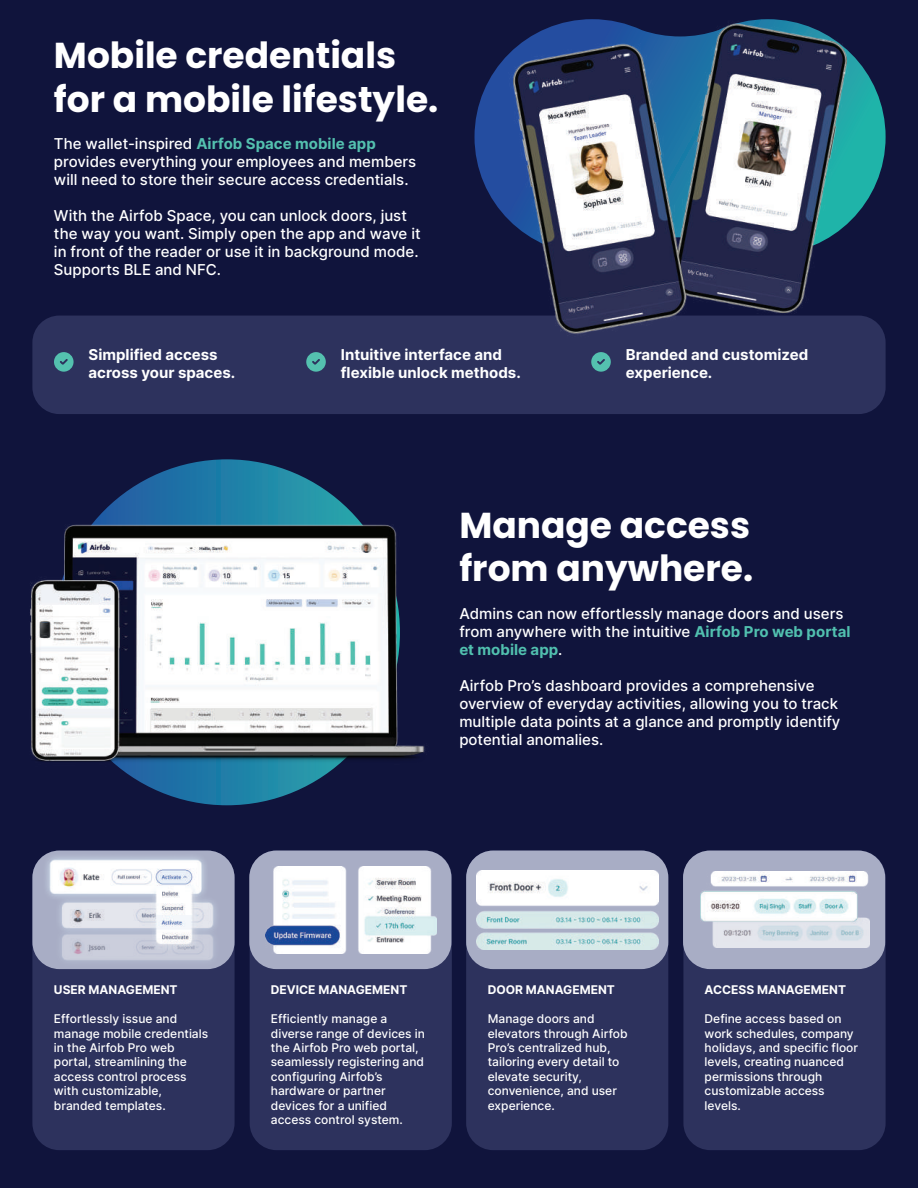
<style>
.page{position:relative;width:918px;height:1188px;background:#10143c}
.page>*{position:absolute;margin:0;border:0;box-sizing:border-box;transform-origin:0 0}
.t1{font:700 36px/43.2px "Poppins";color:#fff}
.t2{font:500 15px/18px "Inter";color:#fff}
.t3{font:700 15px/18px "Inter";color:#fff}
.t4{font:500 12px/14.4px "Inter";color:#fff}
.t5{font:700 12px "Inter";color:#fff}
.s1{font-weight:700;color:#54c1af}
.s2{font-weight:700;color:#51c0af}
</style>
<div class="page">
<div style="left:32px;top:316px;width:854px;height:98px;background:#2d325d;border-radius:27px"></div>
<img style="left:30px;top:472px;width:395px;height:326px">
<svg style="left:54px;top:352px;width:20px;height:20px"></svg>
<svg style="left:306px;top:352px;width:20px;height:20px"></svg>
<svg style="left:591px;top:352px;width:20px;height:20px"></svg>
<div style="left:250px;top:851px;width:202px;height:299px;background:#2d325d;border-radius:27px"></div>
<div style="left:32px;top:851px;width:203px;height:299px;background:#2d325d;border-radius:27px"></div>
<div style="left:32px;top:851px;width:203px;height:118px;background:#a8adc5;border-radius:27px"></div>
<div style="left:249px;top:851px;width:202px;height:118px;background:#a8adc5;border-radius:27px"></div>
<div style="left:683px;top:851px;width:203px;height:299px;background:#2d325d;border-radius:27px"></div>
<div style="left:466px;top:851px;width:202px;height:299px;background:#2d325d;border-radius:27px"></div>
<div style="left:466px;top:851px;width:202px;height:118px;background:#a8adc5;border-radius:27px"></div>
<div style="left:683px;top:851px;width:202px;height:118px;background:#a8adc5;border-radius:27px"></div>
<img style="left:265px;top:867px;width:171px;height:86px">
<img style="left:477px;top:870px;width:181px;height:79px">
<img style="left:701px;top:872px;width:168px;height:76px">
<svg style="left:475px;top:19px;width:411px;height:201px"></svg>
<img style="left:509px;top:21px;width:343px;height:313px">
<img style="left:41px;top:851px;width:181px;height:117px">
<h1 class="t1" style="left:54px;top:34px;width:386px">Mobile credentials for a mobile lifestyle.</h1>
<p class="t2" style="left:54px;top:134px;width:364px">The wallet-inspired <span class="s1">Airfob Space mobile app </span>provides everything your employees and members will need to store their secure access credentials.</p>
<p class="t2" style="left:54px;top:206px;width:368px">With the Airfob Space, you can unlock doors, just the way you want. Simply open the app and wave it in front of the reader or use it in background mode.<br>Supports BLE and NFC.</p>
<p class="t3" style="left:89px;top:346px;width:148px">Simplified access across your spaces.</p>
<p class="t3" style="left:341px;top:346px;width:182px">Intuitive interface and flexible unlock methods.</p>
<p class="t3" style="left:626px;top:346px;width:184px">Branded and customized experience.</p>
<h1 class="t1" style="left:459px;top:504px;width:295px">Manage access from anywhere.</h1>
<p class="t2" style="left:459px;top:604px;width:393px">Admins can now effortlessly manage doors and users from anywhere with the intuitive <span class="s2">Airfob Pro web portal et mobile app</span>.</p>
<p class="t2" style="left:459px;top:676px;width:383px">Airfob Pro’s dashboard provides a comprehensive overview of everyday activities, allowing you to track multiple data points at a glance and promptly identify potential anomalies.</p>
<p class="t5" style="left:54px;top:981px;width:125px">USER MANAGEMENT</p>
<p class="t4" style="left:54px;top:1011px;width:156px">Effortlessly issue and manage mobile credentials in the Airfob Pro web portal, streamlining the access control process with customizable, branded templates.</p>
<p class="t5" style="left:271px;top:981px;width:138px">DEVICE MANAGEMENT</p>
<p class="t4" style="left:271px;top:1011px;width:156px">Efficiently manage a diverse range of devices in the Airfob Pro web portal, seamlessly registering and configuring Airfob’s hardware or partner devices for a unified access control system.</p>
<p class="t5" style="left:488px;top:981px;width:129px">DOOR MANAGEMENT</p>
<p class="t4" style="left:488px;top:1011px;width:141px">Manage doors and elevators through Airfob<br>Pro’s centralized hub, tailoring every detail to elevate security, convenience, and user experience.</p>
<p class="t5" style="left:705px;top:981px;width:143px">ACCESS MANAGEMENT</p>
<p class="t4" style="left:705px;top:1011px;width:155px">Define access based on work schedules, company holidays, and specific floor levels, creating nuanced permissions through customizable access levels.</p>
</div>
